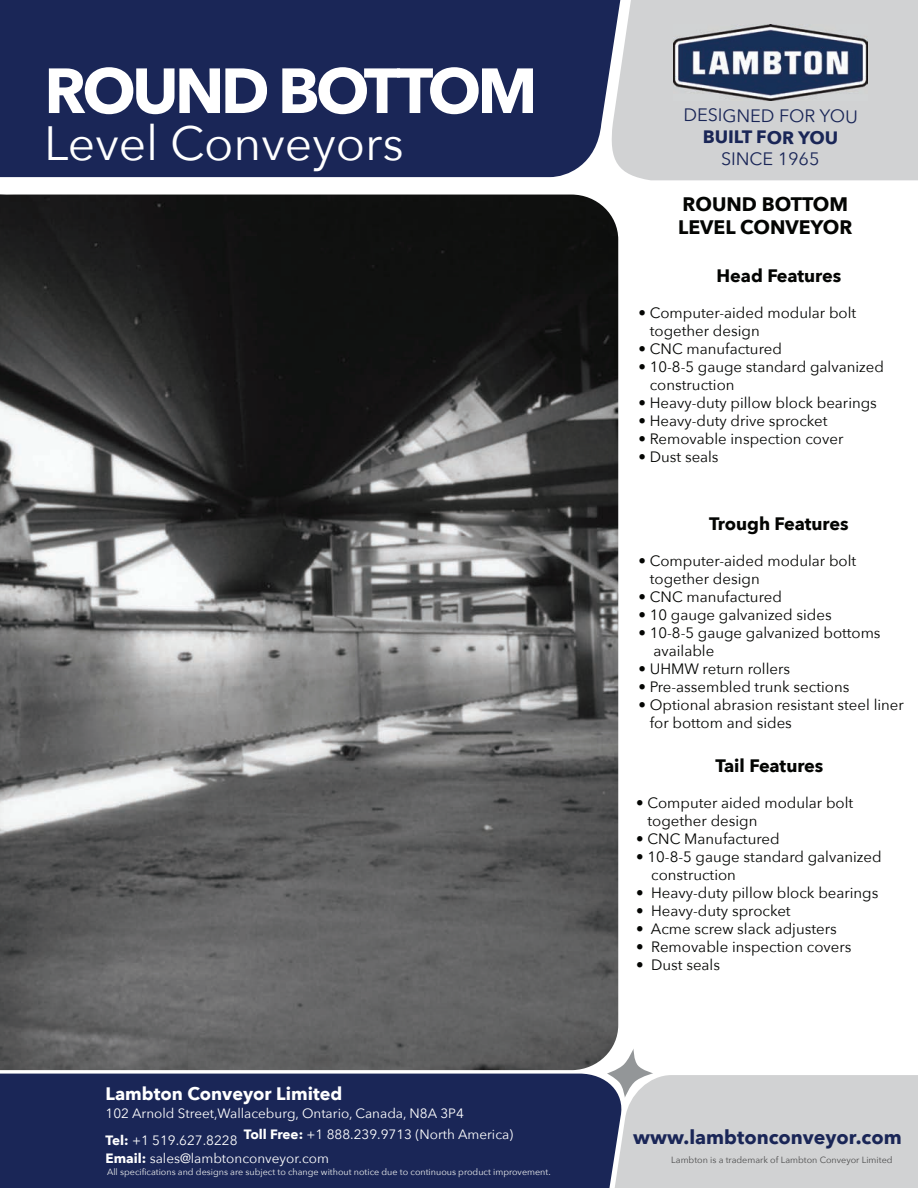
<style>
.page{position:relative;width:918px;height:1188px;background:#fff}
.page>*{position:absolute;margin:0;border:0;box-sizing:border-box;transform-origin:0 0}
.t1{font:700 63px "Avenir Next";letter-spacing:-.06em;color:#fff}
.t2{font:48px "Avenir Next";color:#fff}
.t3{font:700 19.5px/23.4px "Avenir Next";color:#040503}
.t4{font:700 19.5px "Avenir Next";color:#1a2657}
.t5{font:700 18px "Avenir Next";letter-spacing:-.005em;color:#040503}
.t6{font:18px "Avenir Next";color:#1a2657}
.t7{font:700 18px "Avenir Next";color:#fff}
.t8{font:700 18px "Avenir Next";color:#1a2657}
.t9{font:15px/18px "Avenir Next";color:#040503}
.t10{font:13.5px/27.2px "Avenir Next";color:#fff}
.t11{font:9px "Avenir Next";color:#eceeee}
.t12{font:9px "Avenir Next";color:#4c4c4c}
.s1{font-weight:700}
</style>
<div class="page">
<img style="left:0;top:194px;width:618px;height:876px">
<div style="left:0;top:0;width:608px;height:177px;background:#1a2657"></div>
<div style="left:608px;top:0;width:310px;height:180px;background:#d1d2d3"></div>
<img style="left:674px;top:25px;width:193px;height:75px">
<div style="left:0;top:1074px;width:607px;height:114px;background:#1a2657"></div>
<svg style="left:607px;top:1048px;width:311px;height:140px"></svg>
<h1 class="t1" style="left:44px;top:36px;width:495px">ROUND BOTTOM</h1>
<h2 class="t2" style="left:44px;top:103px;width:361px">Level Conveyors</h2>
<p class="t6" style="left:683px;top:100px;width:176px">DESIGNED FOR YOU</p>
<p class="t8" style="left:703px;top:122px;width:137px">BUILT FOR YOU</p>
<p class="t6" style="left:721px;top:144px;width:100px">SINCE 1965</p>
<h3 class="t3" style="left:678px;top:192px;width:176px">ROUND BOTTOM<br>LEVEL CONVEYOR</h3>
<p class="t5" style="left:716px;top:260px;width:126px">Head Features</p>
<p class="t9" style="left:650px;top:303px;width:208px;text-indent:-11px">• Computer-aided modular bolt together design</p>
<p class="t9" style="left:639px;top:339px;width:145px">• CNC manufactured</p>
<p class="t9" style="left:650px;top:357px;width:236px;text-indent:-11px">• 10-8-5 gauge standard galvanized construction</p>
<p class="t9" style="left:639px;top:393px;width:240px">• Heavy-duty pillow block bearings</p>
<p class="t9" style="left:639px;top:411px;width:191px">• Heavy-duty drive sprocket</p>
<p class="t9" style="left:639px;top:429px;width:206px">• Removable inspection cover</p>
<p class="t9" style="left:639px;top:447px;width:82px">• Dust seals</p>
<p class="t5" style="left:709px;top:508px;width:141px">Trough Features</p>
<p class="t9" style="left:650px;top:551px;width:208px;text-indent:-11px">• Computer-aided modular bolt together design</p>
<p class="t9" style="left:639px;top:587px;width:145px">• CNC manufactured</p>
<p class="t9" style="left:639px;top:605px;width:195px">• 10 gauge galvanized sides</p>
<p class="t9" style="left:654px;top:623px;width:229px;text-indent:-15px">• 10-8-5 gauge galvanized bottoms available</p>
<p class="t9" style="left:639px;top:659px;width:153px">• UHMW return rollers</p>
<p class="t9" style="left:639px;top:677px;width:212px">• Pre-assembled trunk sections</p>
<p class="t9" style="left:650px;top:695px;width:256px;text-indent:-11px">• Optional abrasion resistant steel liner for bottom and sides</p>
<p class="t5" style="left:715px;top:750px;width:110px">Tail Features</p>
<p class="t9" style="left:647px;top:793px;width:207px;text-indent:-11px">• Computer aided modular bolt together design</p>
<p class="t9" style="left:636px;top:829px;width:145px">• CNC Manufactured</p>
<p class="t9" style="left:651px;top:847px;width:232px;text-indent:-15px">• 10-8-5 gauge standard galvanized construction</p>
<p class="t9" style="left:636px;top:883px;width:244px">• Heavy-duty pillow block bearings</p>
<p class="t9" style="left:636px;top:901px;width:156px">• Heavy-duty sprocket</p>
<p class="t9" style="left:636px;top:919px;width:202px">• Acme screw slack adjusters</p>
<p class="t9" style="left:636px;top:937px;width:217px">• Removable inspection covers</p>
<p class="t9" style="left:636px;top:955px;width:85px">• Dust seals</p>
<p class="t7" style="left:106px;top:1078px;width:238px">Lambton Conveyor Limited</p>
<p class="t10" style="left:106px;top:1099px;width:360px">102 Arnold Street,Wallaceburg, Ontario, Canada, N8A 3P4<br><span class="s1">Tel:</span> +1 519.627.8228</p>
<p class="t10" style="left:106px;top:1144px;width:225px"><span class="s1">Email:</span> sales@lambtonconveyor.com</p>
<p class="t10" style="left:244px;top:1121px;width:271px"><span class="s1">Toll Free:</span> +1 888.239.9713 (North America)</p>
<h3 class="t4" style="left:633px;top:1121px;width:270px">www.lambtonconveyor.com</h3>
<p class="t12" style="left:671px;top:1153px;width:223px">Lambton is a trademark of Lambton Conveyor Limited</p>
<p class="t11" style="left:107px;top:1164px;width:445px">All specifications and designs are subject to change without notice due to continuous product improvement.</p>
</div>
